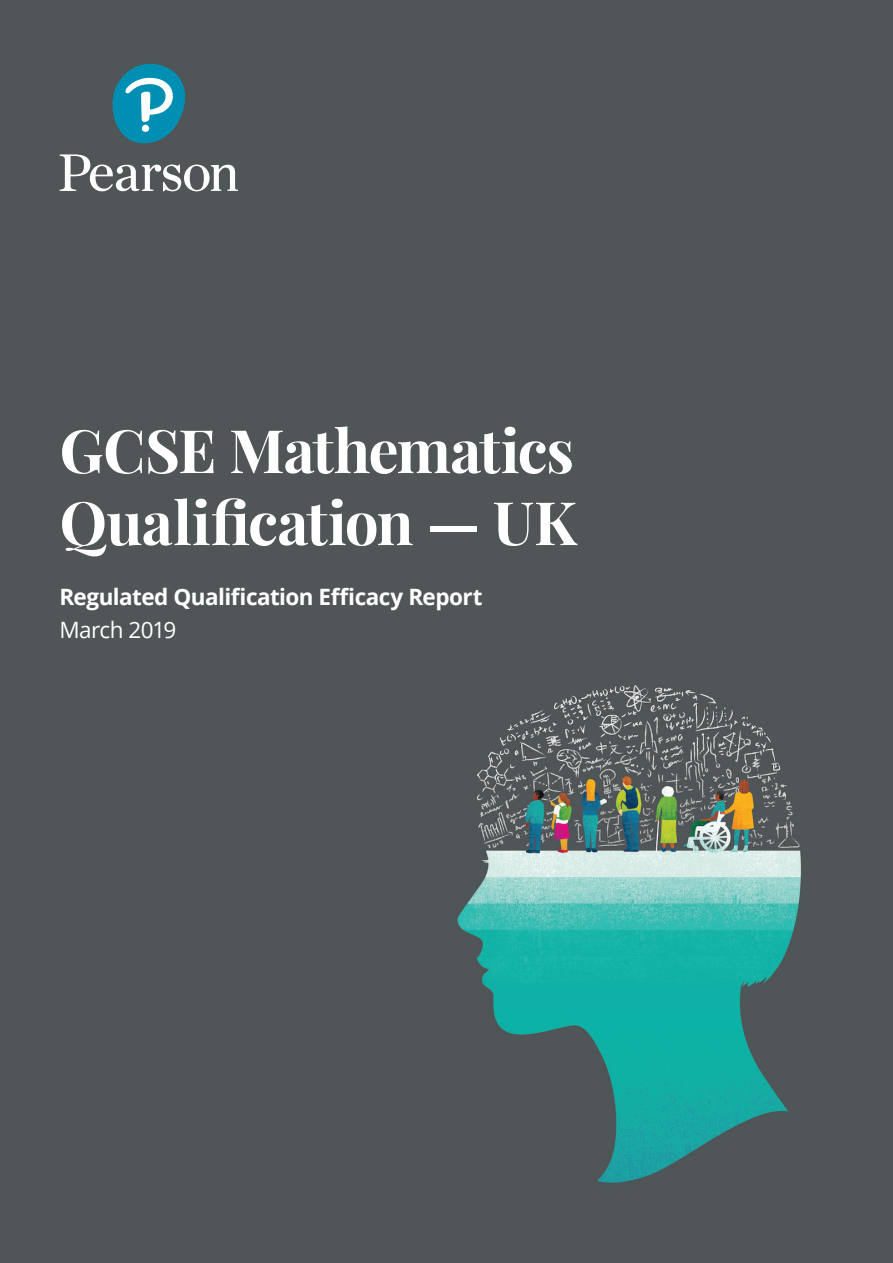
<style>
.page{position:relative;width:893px;height:1263px;background:#505658}
.page>*{position:absolute;margin:0;border:0;box-sizing:border-box;transform-origin:0 0}
.t1{font:700 60px/72px "Playfair Display";letter-spacing:-.015em;color:#fff}
.t2{font:700 22.5px "Open Sans";letter-spacing:-.025em;color:#fff}
.t3{font:22.5px "Open Sans";letter-spacing:-.03em;color:#fff}
</style>
<div class="page">
<img style="left:457px;top:684px;width:344px;height:499px">
<svg style="left:60px;top:63px;width:178px;height:128px"></svg>
<h1 class="t1" style="left:60px;top:410px;width:519px">GCSE Mathematics<br>Qualification — UK</h1>
<p class="t2" style="left:60px;top:581px;width:425px">Regulated Qualification Efficacy Report</p>
<p class="t3" style="left:60px;top:615px;width:118px">March 2019</p>
</div>
